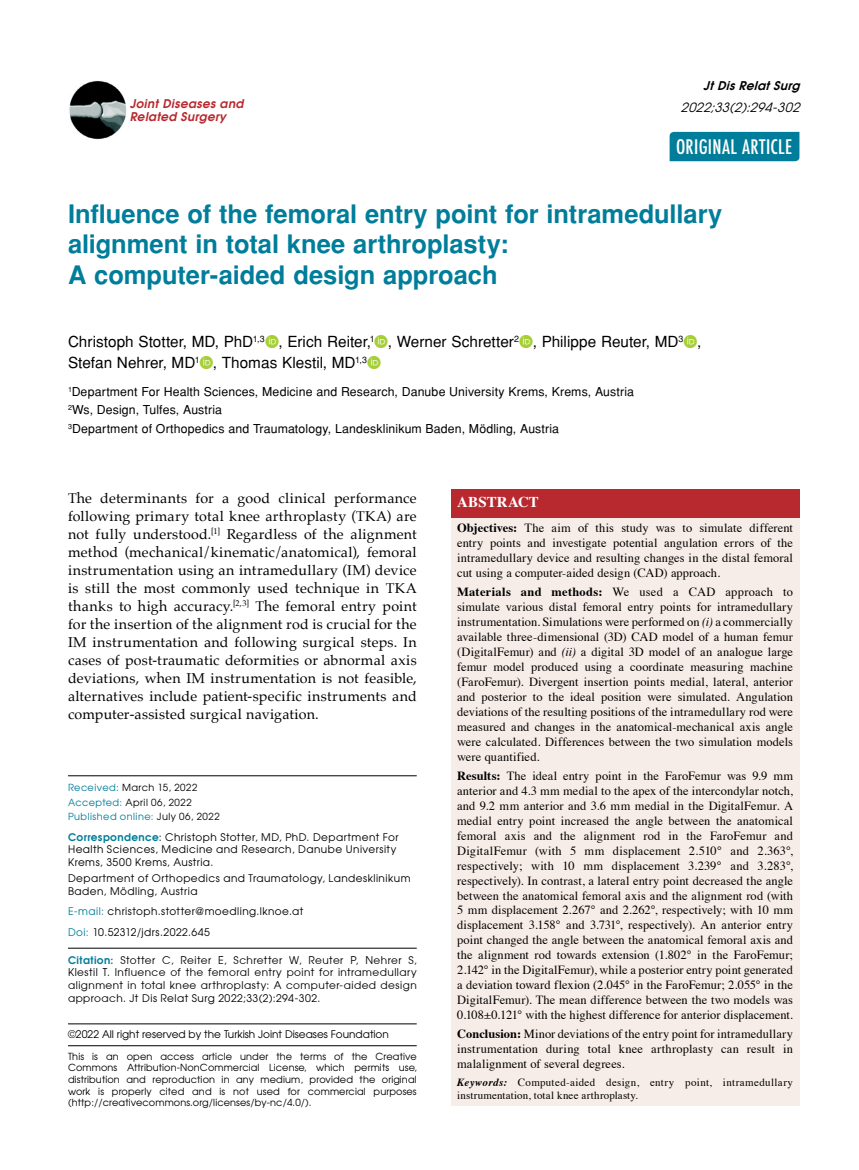
<style>
.page{position:relative;width:859px;height:1170px;background:#fff}
.page>*{position:absolute;margin:0;border:0;box-sizing:border-box;transform-origin:0 0}
.t1{font:700 25.5px/30.6px "Helvetica Tr";color:#007d9a}
.t2{font:500 condensed 19.5px "Futura";letter-spacing:.02em;color:#fff}
.t3{font:15.3px/21.3px "Helvetica Normal Tr";color:#000}
.t4{font:700 15px "Times";letter-spacing:.01em;color:#fff}
.t5{font:14.25px/18px "Palatino";letter-spacing:.015em;color:#000;text-align:justify}
.t6{font:italic 12.75px "Avant Garde Tr";color:#000}
.t7{font:12.45px/15px "Times";letter-spacing:.005em;color:#000;text-align:justify}
.t8{font:12.3px/18.3px "Helvetica Normal Tr";letter-spacing:.01em;color:#000}
.t9{font:12px/13.5px "Avant Garde Bold Italic Tr";letter-spacing:.03em;color:#b8292f}
.t10{font:italic 12px "Avant Garde Bold Tr";color:#000}
.t11{font:10.95px/13.2px "Times";letter-spacing:.025em;color:#000}
.t12{font:10.5px/12.3px "Avant Garde Tr";letter-spacing:.04em;color:#000}
.t13{font:10.5px/12.6px "Avant Garde";letter-spacing:.045em;color:#000;text-align:justify}
.t14{font:10.5px "Avant Garde Tr";color:#000}
.t15{font:9.75px/11.7px "Avant Garde Tr";letter-spacing:.02em;color:#000;text-align:justify}
.t16{font:9.75px/14.4px "Avant Garde Tr";letter-spacing:.045em;color:#000}
.s1{color:#007d9a}
.s2{font-family:"Avant Garde Bold Tr";color:#007d9a}
.s3{font-family:"Avant Garde"}
.s4{font-weight:700}
.s5{font-style:italic}
.s6{font-weight:700;font-style:italic}
</style>
<div class="page">
<div style="left:670px;top:132px;width:129px;height:29px;background:#007d9a"></div>
<img style="left:69px;top:81px;width:58px;height:58px">
<hr style="left:68px;top:947px;width:349px;height:1px;background:#000">
<hr style="left:68px;top:775px;width:349px;height:1px;background:#000">
<div style="left:451px;top:516px;width:348px;height:590px;background:#f7ede8"></div>
<div style="left:451px;top:489px;width:348px;height:29px;background:#b8292f"></div>
<hr style="left:68px;top:1045px;width:349px;height:1px;background:#000">
<hr style="left:68px;top:1023px;width:349px;height:1px;background:#000">
<p class="t9" style="left:130px;top:96px;width:115px">Joint Diseases and<br>Related Surgery</p>
<p class="t10" style="left:703px;top:77px;width:102px">JtDisRelatSurg</p>
<p class="t6" style="left:681px;top:99px;width:124px">2022;33(2):294-302</p>
<h2 class="t2" style="left:676px;top:135px;width:118px">ORIGINAL ARTICLE</h2>
<h1 class="t1" style="left:68px;top:198px;width:656px">Influence of the femoral entry point for intramedullary alignment in total knee arthroplasty:<br>A computer-aided design approach</h1>
<p class="t3" style="left:68px;top:330px;width:635px">Christoph Stotter, MD, PhD<sup>1,3</sup> , Erich Reiter,<sup>1</sup> , Werner Schretter<sup>2</sup> , Philippe Reuter, MD<sup>3</sup> ,<br>Stefan Nehrer, MD<sup>1</sup> , Thomas Klestil, MD<sup>1,3</sup></p>
<p class="t8" style="left:68px;top:382px;width:567px"><sup>1</sup>Department For Health Sciences, Medicine and Research, Danube University Krems, Krems, Austria<br><sup>2</sup>Ws, Design, Tulfes, Austria<br><sup>3</sup>Department of Orthopedics and Traumatology, Landesklinikum Baden, Mödling, Austria</p>
<p class="t5" style="left:68px;top:488px;width:350px">The determinants for a good clinical performance following primary total knee arthroplasty (TKA) are not fully understood.<sup>[1]</sup> Regardless of the alignment method (mechanical/kinematic/anatomical), femoral instrumentation using an intramedullary (IM) device is still the most commonly used technique in TKA thanks to high accuracy.<sup>[2,3]</sup> The femoral entry point for the insertion of the alignment rod is crucial for the IM instrumentation and following surgical steps. In cases of post-traumatic deformities or abnormal axis deviations, when IM instrumentation is not feasible, alternatives include patient-specific instruments and computer-assisted surgical navigation.</p>
<p class="t16" style="left:68px;top:780px;width:153px"><span class="s1">Received:</span> March 15, 2022<br><span class="s1">Accepted:</span> April 06, 2022<br><span class="s1">Published online:</span> July 06, 2022</p>
<p class="t12" style="left:68px;top:830px;width:332px"><span class="s2">Correspondence</span>: Christoph Stotter, MD, PhD. Department For<br>Health Sciences, Medicine and Research, Danube University<br>Krems, 3500 Krems, Austria.</p>
<p class="t12" style="left:68px;top:872px;width:344px">Department of Orthopedics and Traumatology, Landesklinikum<br>Baden, Mödling, Austria</p>
<p class="t12" style="left:68px;top:900px;width:237px;line-height:20.9px"><span class="s1">E-mail:</span> christoph.stotter@moedling.lknoe.at<br><span class="s1">Doi:</span> 10.52312/jdrs.2022.645</p>
<p class="t13" style="left:68px;top:953px;width:350px"><span class="s2">Citation:</span> Stotter C, Reiter E, Schretter W, Reuter P, Nehrer S, Klestil T. Influence of the femoral entry point for intramedullary alignment in total knee arthroplasty: A computer-aided design</p>
<p class="t12" style="left:68px;top:991px;width:254px"><span class="s3">approach</span>. Jt Dis Relat Surg 2022;33(2):294-302.</p>
<p class="t14" style="left:68px;top:1027px;width:322px">©2022 All right reserved by the Turkish Joint Diseases Foundation</p>
<p class="t15" style="left:68px;top:1049px;width:350px">This is an open access article under the terms of the Creative Commons Attribution-NonCommercial License, which permits use, distribution and reproduction in any medium, provided the original work is properly cited and is not used for commercial purposes (http://creativecommons.org/licenses/by-nc/4.0/).</p>
<p class="t4" style="left:457px;top:488px;width:83px">ABSTRACT</p>
<p class="t7" style="left:457px;top:519px;width:337px"><span class="s4">Objectives:</span> The aim of this study was to simulate different entry points and investigate potential angulation errors of the intramedullary device and resulting changes in the distal femoral cut using a computer-aided design (CAD) approach.</p>
<p class="t7" style="left:457px;top:583px;width:337px"><span class="s4">Materials and methods:</span> We used a CAD approach to simulate various distal femoral entry points for intramedullary instrumentation. Simulations were performed on <span class="s5">(i)</span> a commercially available three-dimensional (3D) CAD model of a human femur (DigitalFemur) and <span class="s5">(ii)</span> a digital 3D model of an analogue large femur model produced using a coordinate measuring machine (FaroFemur). Divergent insertion points medial, lateral, anterior and posterior to the ideal position were simulated. Angulation deviations of the resulting positions of the intramedullary rod were measured and changes in the anatomical-mechanical axis angle were calculated. Differences between the two simulation models were quantified.</p>
<p class="t7" style="left:457px;top:767px;width:337px"><span class="s4">Results:</span> The ideal entry point in the FaroFemur was 9.9 mm anterior and 4.3 mm medial to the apex of the intercondylar notch, and 9.2 mm anterior and 3.6 mm medial in the DigitalFemur. A medial entry point increased the angle between the anatomical femoral axis and the alignment rod in the FaroFemur and DigitalFemur (with 5 mm displacement 2.510° and 2.363°, respectively; with 10 mm displacement 3.239° and 3.283°, respectively). In contrast, a lateral entry point decreased the angle between the anatomical femoral axis and the alignment rod (with 5 mm displacement 2.267° and 2.262°, respectively; with 10 mm displacement 3.158° and 3.731°, respectively). An anterior entry point changed the angle between the anatomical femoral axis and the alignment rod towards extension (1.802° in the FaroFemur; 2.142° in the DigitalFemur), while a posterior entry point generated a deviation toward flexion (2.045° in the FaroFemur; 2.055° in the DigitalFemur). The mean difference between the two models was 0.108±0.121° with the highest difference for anterior displacement.</p>
<p class="t7" style="left:457px;top:1025px;width:337px"><span class="s4">Conclusion:</span> Minor deviations of the entry point for intramedullary instrumentation during total knee arthroplasty can result in malalignment of several degrees.</p>
<p class="t11" style="left:457px;top:1074px;width:337px"><span class="s6">Keywords:</span> Computed-aided design, entry point, intramedullary instrumentation, total knee arthroplasty.</p>
</div>
